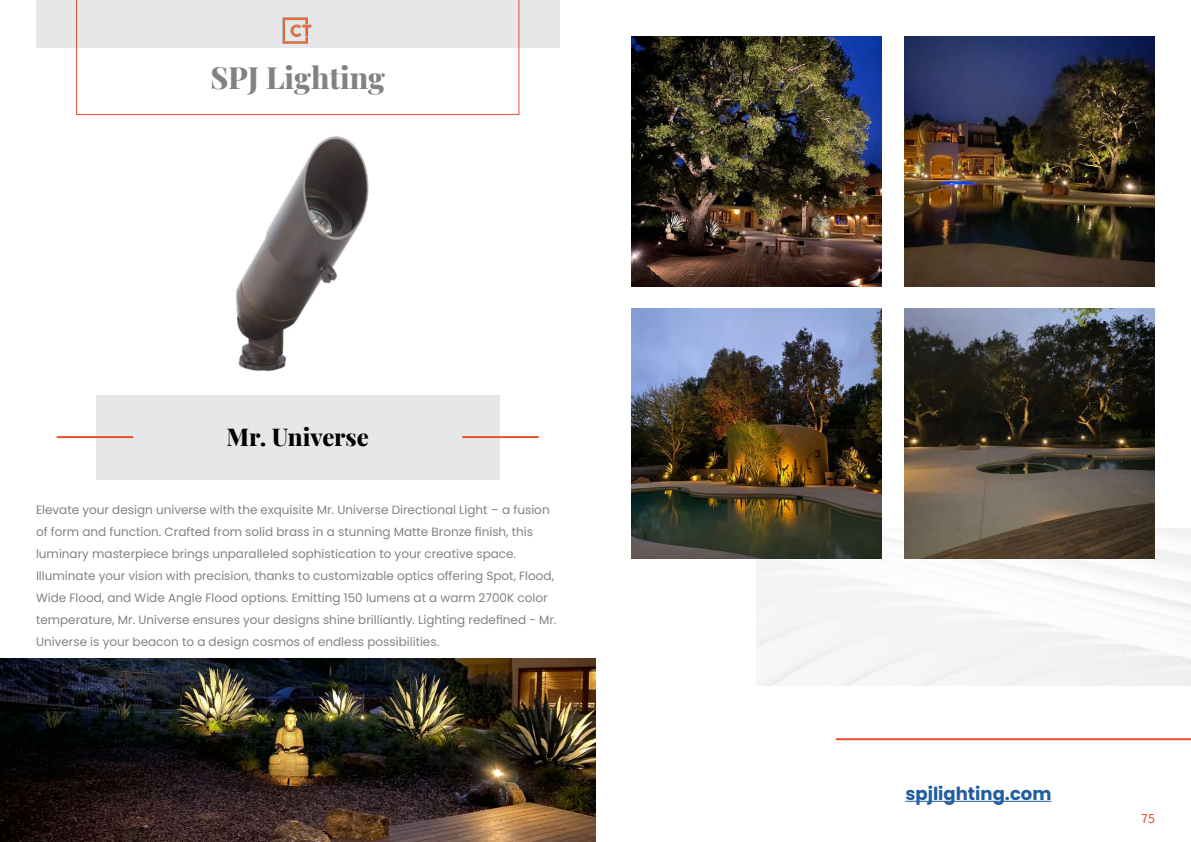
<style>
.page{position:relative;width:1191px;height:842px;background:#fff}
.page>*{position:absolute;margin:0;border:0;box-sizing:border-box;transform-origin:0 0}
.t1{font:800 30px "Playfair Display";color:#808285}
.t2{font:800 24px "Playfair Display";letter-spacing:-.005em;color:#000}
.t3{font:700 18px "Poppins";color:#215e9e}
.t4{font:14px "Source Sans Pro";color:#e9512c}
.t5{font:12px/22px "Poppins";color:#808285}
</style>
<div class="page">
<div style="left:36px;top:0;width:523px;height:48px;background:#e6e7e8"></div>
<svg style="left:76px;top:0;width:443px;height:115px"></svg>
<img style="left:282px;top:17px;width:32px;height:27px">
<div style="left:96px;top:395px;width:403px;height:84px;background:#e6e7e8"></div>
<hr style="left:57px;top:436px;width:76px;height:2px;background:#e9512c">
<hr style="left:462px;top:436px;width:77px;height:2px;background:#e9512c">
<img style="left:0;top:659px;width:595px;height:183px">
<img style="left:236px;top:136px;width:133px;height:236px">
<div style="left:756px;top:528px;width:435px;height:157px;background:#f6f6f5"></div>
<hr style="left:905px;top:801px;width:146px;height:1px;background:#215e9e">
<hr style="left:836px;top:738px;width:355px;height:2px;background:#e9512c">
<img style="left:631px;top:308px;width:250px;height:250px">
<img style="left:631px;top:36px;width:250px;height:250px">
<img style="left:905px;top:36px;width:250px;height:250px">
<img style="left:905px;top:308px;width:250px;height:250px">
<h1 class="t1" style="left:210px;top:54px;width:176px">SPJ Lighting</h1>
<h2 class="t2" style="left:226px;top:418px;width:144px">Mr. Universe</h2>
<p class="t5" style="left:36px;top:498px;width:522px">Elevate your design universe with the exquisite Mr. Universe Directional Light – a fusion of form and function. Crafted from solid brass in a stunning Matte Bronze finish, this luminary masterpiece brings unparalleled sophistication to your creative space.<br>Illuminate your vision with precision, thanks to customizable optics offering Spot, Flood, Wide Flood, and Wide Angle Flood options. Emitting 150 lumens at a warm 2700K color temperature, Mr. Universe ensures your designs shine brilliantly. Lighting redefined - Mr.<br>Universe is your beacon to a design cosmos of endless possibilities.</p>
<h3 class="t3" style="left:905px;top:783px;width:147px">spjlighting.com</h3>
<p class="t4" style="left:1141px;top:809px;width:15px">75</p>
</div>
